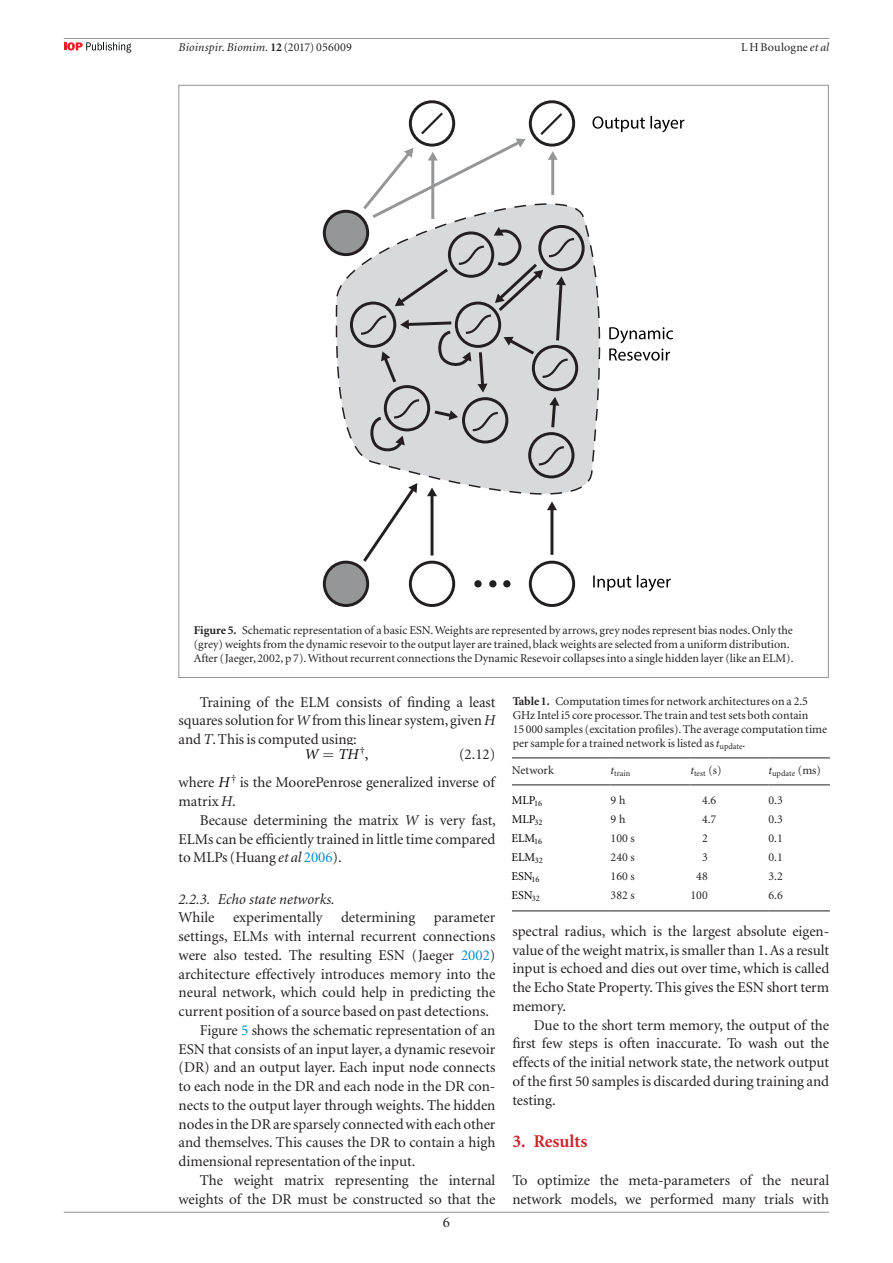
<style>
.page{position:relative;width:893px;height:1263px;background:#fff}
.page>*{position:absolute;margin:0;border:0;box-sizing:border-box;transform-origin:0 0}
.t1{font:700 18px "Minion LT";letter-spacing:-.005em;color:#d1232a}
.t2{font:15px/18.8px "Minion LT";letter-spacing:-.005em;color:#231f20;text-align:justify}
.t3{font:italic 15px "Minion LT";color:#231f20}
.t4{font:italic 15px "Minion LT";color:#000}
.t5{font:12px/14.2px "Minion LT";color:#231f20}
.t6{font:italic 12px "Minion LT";letter-spacing:.015em;color:#231f20}
.t7{font:12px "Minion LT";color:#000}
.t8{font:10.5px "STIX General";color:#000}
.t9{font:8.4px "Minion LT";color:#231f20}
.s1{font-weight:700;font-style:normal}
.s2{font-style:normal}
.s3{font-style:italic}
.s4{font-weight:700}
.s5{font-style:italic;color:#000}
.s6{color:#0089d0}
</style>
<div class="page">
<hr style="left:64px;top:1212px;width:765px;height:1px;background:#939598">
<hr style="left:64px;top:38px;width:765px;height:1px;background:#939598">
<svg style="left:64px;top:42px;width:67px;height:11px"></svg>
<svg style="left:445px;top:208px;width:156px;height:282px"></svg>
<svg style="left:323px;top:483px;width:254px;height:124px"></svg>
<svg style="left:593px;top:575px;width:78px;height:16px"></svg>
<svg style="left:609px;top:327px;width:64px;height:34px"></svg>
<svg style="left:592px;top:116px;width:92px;height:16px"></svg>
<svg style="left:388px;top:223px;width:198px;height:257px;background:#cfd0d1"></svg>
<svg style="left:323px;top:100px;width:254px;height:355px"></svg>
<svg style="left:359px;top:237px;width:217px;height:230px;background:#c4c5c6"></svg>
<hr style="left:512px;top:758px;width:99px;height:1px;background:#231f20">
<hr style="left:611px;top:758px;width:79px;height:1px;background:#231f20">
<hr style="left:690px;top:758px;width:78px;height:1px;background:#231f20">
<hr style="left:768px;top:758px;width:62px;height:1px;background:#231f20">
<hr style="left:512px;top:785px;width:99px;height:1px;background:#231f20">
<hr style="left:611px;top:785px;width:79px;height:1px;background:#231f20">
<hr style="left:690px;top:785px;width:78px;height:1px;background:#231f20">
<hr style="left:768px;top:785px;width:62px;height:1px;background:#231f20">
<hr style="left:512px;top:911px;width:99px;height:1px;background:#231f20">
<hr style="left:611px;top:911px;width:79px;height:1px;background:#231f20">
<hr style="left:690px;top:911px;width:78px;height:1px;background:#231f20">
<hr style="left:768px;top:911px;width:62px;height:1px;background:#231f20">
<p class="t6" style="left:179px;top:41px;width:175px">Bioinspir. Biomim. <span class="s1">12</span> <span class="s2">(2017) 056009</span></p>
<p class="t5" style="left:741px;top:40px;width:89px">L H Boulogne <span class="s3">et al</span></p>
<p class="t5" style="left:194px;top:623px;width:601px"><span class="s4">Figure 5.</span> Schematic representation of a basic ESN. Weights are represented by arrows, grey nodes represent bias nodes. Only the (grey) weights from the dynamic resevoir to the output layer are trained, black weights are selected from a uniform distribution.<br>After (Jaeger, 2002, p 7). Without recurrent connections the Dynamic Resevoir collapses into a single hidden layer (like an ELM).</p>
<p class="t5" style="left:513px;top:694px;width:316px"><span class="s4">Table 1.</span> Computation times for network architectures on a 2.5<br>GHz Intel i5 core processor. The train and test sets both contain<br>15 000 samples (excitation profiles). The average computation time per sample for a trained network is listed as <span class="s3">t</span><sub>update</sub>.</p>
<p class="t5" style="left:512px;top:764px;width:43px">Network</p>
<p class="t9" style="left:611px;top:769px;width:21px"><sup>t</sup>train</p>
<p class="t9" style="left:690px;top:769px;width:33px"><sup>t</sup>test <sup>(s)</sup></p>
<p class="t9" style="left:768px;top:769px;width:54px"><sup>t</sup>update <sup>(ms)</sup></p>
<p class="t7" style="left:512px;top:795px;width:32px">MLP<sub>16</sub></p>
<p class="t5" style="left:611px;top:794px;width:16px">9 h</p>
<p class="t5" style="left:702px;top:794px;width:16px">4.6</p>
<p class="t5" style="left:768px;top:794px;width:16px">0.3</p>
<p class="t7" style="left:512px;top:813px;width:32px">MLP<sub>32</sub></p>
<p class="t5" style="left:611px;top:813px;width:16px">9 h</p>
<p class="t5" style="left:702px;top:813px;width:16px">4.7</p>
<p class="t5" style="left:768px;top:813px;width:16px">0.3</p>
<p class="t7" style="left:512px;top:832px;width:32px">ELM<sub>16</sub></p>
<p class="t5" style="left:611px;top:832px;width:26px">100 s</p>
<p class="t5" style="left:702px;top:832px;width:7px">2</p>
<p class="t5" style="left:768px;top:832px;width:16px">0.1</p>
<p class="t7" style="left:512px;top:851px;width:33px">ELM<sub>32</sub></p>
<p class="t5" style="left:611px;top:851px;width:26px">240 s</p>
<p class="t5" style="left:702px;top:851px;width:7px">3</p>
<p class="t5" style="left:768px;top:851px;width:16px">0.1</p>
<p class="t7" style="left:512px;top:870px;width:29px">ESN<sub>16</sub></p>
<p class="t5" style="left:611px;top:869px;width:26px">160 s</p>
<p class="t5" style="left:696px;top:869px;width:13px">48</p>
<p class="t5" style="left:768px;top:869px;width:16px">3.2</p>
<p class="t7" style="left:512px;top:889px;width:30px">ESN<sub>32</sub></p>
<p class="t5" style="left:611px;top:888px;width:26px">382 s</p>
<p class="t5" style="left:690px;top:888px;width:19px">100</p>
<p class="t5" style="left:768px;top:888px;width:16px">6.6</p>
<p class="t2" style="left:179px;top:693px;width:318px;text-indent:21px">Training of the ELM consists of finding a least squares solution for <span class="s3">W</span> from this linear system, given <span class="s3">H </span>and <span class="s3">T</span>. This is computed using:</p>
<p class="t4" style="left:305px;top:747px;width:15px">W</p>
<p class="t8" style="left:360px;top:743px;width:7px">†</p>
<p class="t2" style="left:179px;top:740px;width:318px;line-height:28.3px;text-align:right">(2.12)<br>where <span class="s5">H</span><sup>†</sup> is the MoorePenrose generalized inverse of</p>
<p class="t2" style="left:179px;top:792px;width:59px">matrix <span class="s3">H</span>.</p>
<p class="t2" style="left:200px;top:811px;width:297px">Because determining the matrix <span class="s3">W</span> is very fast,</p>
<p class="t2" style="left:179px;top:830px;width:318px">ELMs can be efficiently trained in little time compared</p>
<p class="t2" style="left:179px;top:849px;width:165px">to MLPs (Huang <span class="s3">et al</span> <span class="s6">2006</span>).</p>
<p class="t3" style="left:179px;top:891px;width:158px">2.2.3. Echo state networks.</p>
<p class="t2" style="left:179px;top:909px;width:318px">While experimentally determining parameter</p>
<p class="t2" style="left:179px;top:927px;width:318px">settings, ELMs with internal recurrent connections</p>
<p class="t2" style="left:179px;top:946px;width:318px">were also tested. The resulting ESN (Jaeger <span class="s6">2002</span>)</p>
<p class="t2" style="left:179px;top:965px;width:318px">architecture effectively introduces memory into the</p>
<p class="t2" style="left:179px;top:984px;width:318px">neural network, which could help in predicting the</p>
<p class="t2" style="left:179px;top:1002px;width:312px">current position of a source based on past detections.</p>
<p class="t2" style="left:200px;top:1021px;width:297px">Figure <span class="s6">5</span> shows the schematic representation of an</p>
<p class="t2" style="left:179px;top:1040px;width:318px">ESN that consists of an input layer, a dynamic resevoir</p>
<p class="t2" style="left:179px;top:1059px;width:318px">(DR) and an output layer. Each input node connects</p>
<p class="t2" style="left:179px;top:1077px;width:318px">to each node in the DR and each node in the DR con-</p>
<p class="t2" style="left:179px;top:1096px;width:318px">nects to the output layer through weights. The hidden</p>
<p class="t2" style="left:179px;top:1115px;width:318px">nodes in the DR are sparsely connected with each other</p>
<p class="t2" style="left:179px;top:1134px;width:318px">and themselves. This causes the DR to contain a high</p>
<p class="t2" style="left:179px;top:1152px;width:238px">dimensional representation of the input.</p>
<p class="t2" style="left:200px;top:1171px;width:297px">The weight matrix representing the internal</p>
<p class="t2" style="left:179px;top:1190px;width:318px">weights of the DR must be constructed so that the</p>
<p class="t4" style="left:338px;top:747px;width:32px">TH <span class="s2">,</span></p>
<p class="t2" style="left:512px;top:922px;width:318px">spectral radius, which is the largest absolute eigen&shy;value of the weight matrix, is smaller than 1. As a result input is echoed and dies out over time, which is called the Echo State Property. This gives the ESN short term memory.</p>
<p class="t2" style="left:512px;top:1016px;width:318px;text-indent:21px">Due to the short term memory, the output of the first few steps is often inaccurate. To wash out the effects of the initial network state, the network output of the first 50 samples is discarded during training and testing.</p>
<p class="t1" style="left:512px;top:1132px;width:76px">3. Results</p>
<p class="t2" style="left:512px;top:1171px;width:318px">To optimize the meta-parameters of the neural network models, we performed many trials with</p>
<p class="t2" style="left:443px;top:1214px;width:9px">6</p>
</div>
